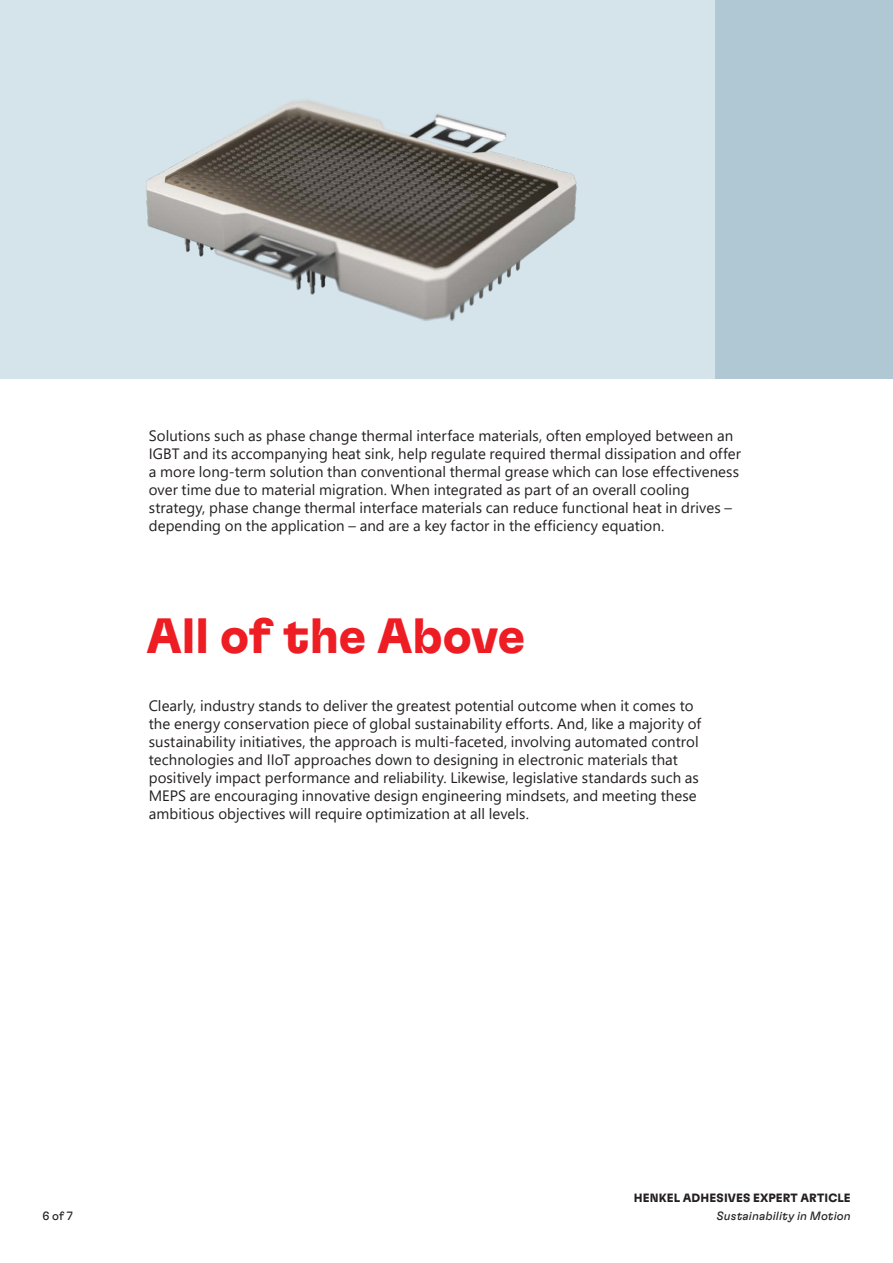
<style>
.page{position:relative;width:893px;height:1263px;background:#fff}
.page>*{position:absolute;margin:0;border:0;box-sizing:border-box;transform-origin:0 0}
.GTF_Bold_33_33_KapitelHead_red{font:700 49.5px "Henkel GT Flexa";letter-spacing:-.015em;color:#ee1d23}
.Segou_10_Pt__Copy_2021{font:15px/18px "Segoe UI";letter-spacing:.005em;color:#231f20}
.t1{font:700 12px "Henkel GT Flexa";letter-spacing:.01em;color:#231f20}
.t2{font:italic 12px "Henkel GT Flexa";letter-spacing:.01em;color:#231f20}
.t3{font:12px "Henkel GT Flexa";color:#231f20}
</style>
<div class="page">
<div style="left:0;top:0;width:726px;height:378px;background:#d5e3ea"></div>
<div style="left:715px;top:0;width:178px;height:378px;background:#b0c7d4"></div>
<img style="left:146px;top:100px;width:431px;height:221px">
<p class="Segou_10_Pt__Copy_2021" style="left:149px;top:425px;width:594px">Solutions such as phase change thermal interface materials, often employed between an IGBT and its accompanying heat sink, help regulate required thermal dissipation and offer a more long-term solution than conventional thermal grease which can lose effectiveness over time due to material migration. When integrated as part of an overall cooling strategy, phase change thermal interface materials can reduce functional heat in drives – depending on the application – and are a key factor in the efficiency equation.</p>
<p class="GTF_Bold_33_33_KapitelHead_red" style="left:146px;top:605px;width:380px">All of the Above</p>
<p class="Segou_10_Pt__Copy_2021" style="left:149px;top:695px;width:554px">Clearly, industry stands to deliver the greatest potential outcome when it comes to the energy conservation piece of global sustainability efforts. And, like a majority of sustainability initiatives, the approach is multi-faceted, involving automated control technologies and IIoT approaches down to designing in electronic materials that positively impact performance and reliability. Likewise, legislative standards such as MEPS are encouraging innovative design engineering mindsets, and meeting these ambitious objectives will require optimization at all levels.</p>
<p class="t3" style="left:43px;top:1209px;width:32px">6 of 7</p>
<p class="t1" style="left:634px;top:1191px;width:218px">HENKEL ADHESIVES EXPERT ARTICLE</p>
<p class="t2" style="left:716px;top:1209px;width:136px">Sustainability in Motion</p>
</div>
